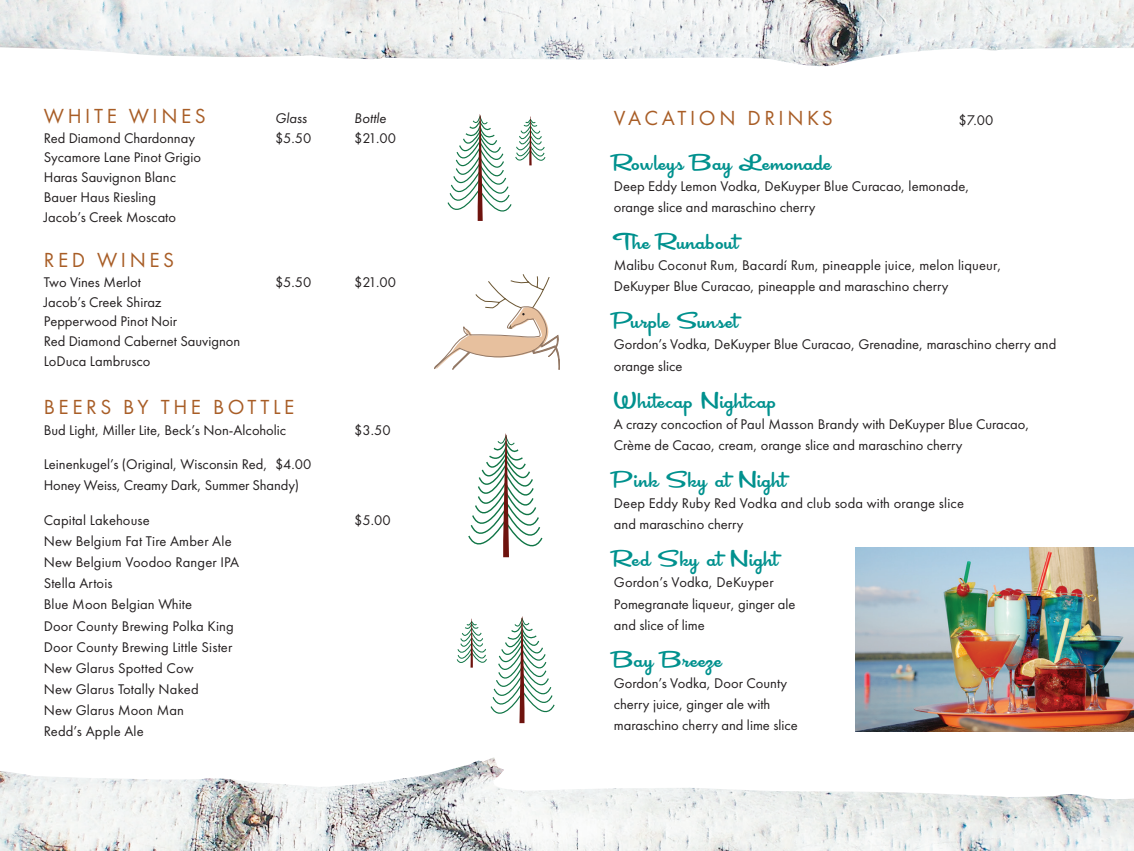
<style>
.page{position:relative;width:1134px;height:851px;background:#fff}
.page>*{position:absolute;margin:0;border:0;box-sizing:border-box;transform-origin:0 0}
.t1{font:23.8px "Cocktail Shaker";letter-spacing:.03em;color:#00918e}
.t2{font:21.18px "Futura PT";letter-spacing:.17em;color:#a85d26}
.t3{font:14.53px/21.2px "Futura PT";color:#231f20}
.t4{font:italic 14.53px "Futura PT";color:#231f20}
</style>
<div class="page">
<img style="left:0;top:0;width:1134px;height:67px">
<img style="left:0;top:757px;width:1134px;height:93px">
<svg style="left:434px;top:274px;width:125px;height:96px"></svg>
<svg style="left:448px;top:114px;width:97px;height:107px"></svg>
<svg style="left:457px;top:616px;width:98px;height:107px"></svg>
<svg style="left:468px;top:433px;width:74px;height:124px"></svg>
<img style="left:855px;top:547px;width:279px;height:184px">
<p class="t2" style="left:44px;top:103px;width:164px">WHITE WINES</p>
<p class="t4" style="left:275px;top:109px;width:33px">Glass</p>
<p class="t4" style="left:354px;top:109px;width:33px">Bottle</p>
<p class="t3" style="left:44px;top:127px;width:153px">Red Diamond Chardonnay</p>
<p class="t3" style="left:275px;top:127px;width:38px">$5.50</p>
<p class="t3" style="left:354px;top:127px;width:43px">$21.00</p>
<p class="t3" style="left:44px;top:147px;width:159px">Sycamore Lane Pinot Grigio</p>
<p class="t3" style="left:44px;top:167px;width:134px">Haras Sauvignon Blanc</p>
<p class="t3" style="left:44px;top:186px;width:114px">Bauer Haus Riesling</p>
<p class="t3" style="left:44px;top:206px;width:134px">Jacob’s Creek Moscato</p>
<p class="t2" style="left:44px;top:247px;width:132px">RED WINES</p>
<p class="t3" style="left:44px;top:271px;width:99px">Two Vines Merlot</p>
<p class="t3" style="left:275px;top:271px;width:38px">$5.50</p>
<p class="t3" style="left:354px;top:271px;width:43px">$21.00</p>
<p class="t3" style="left:44px;top:291px;width:119px">Jacob’s Creek Shiraz</p>
<p class="t3" style="left:44px;top:311px;width:135px">Pepperwood Pinot Noir</p>
<p class="t3" style="left:44px;top:331px;width:198px">Red Diamond Cabernet Sauvignon</p>
<p class="t3" style="left:44px;top:350px;width:108px">LoDuca Lambrusco</p>
<p class="t2" style="left:44px;top:394px;width:252px">BEERS BY THE BOTTLE</p>
<p class="t3" style="left:44px;top:419px;width:244px">Bud Light, Miller Lite, Beck’s Non-Alcoholic</p>
<p class="t3" style="left:354px;top:419px;width:38px">$3.50</p>
<p class="t3" style="left:44px;top:453px;width:269px">Leinenkugel’s (Original, Wisconsin Red, $4.00</p>
<p class="t3" style="left:44px;top:475px;width:257px">Honey Weiss, Creamy Dark, Summer Shandy)</p>
<p class="t3" style="left:44px;top:509px;width:108px">Capital Lakehouse</p>
<p class="t3" style="left:354px;top:509px;width:38px">$5.00</p>
<p class="t3" style="left:44px;top:530px;width:189px">New Belgium Fat Tire Amber Ale</p>
<p class="t3" style="left:44px;top:551px;width:197px">New Belgium Voodoo Ranger IPA</p>
<p class="t3" style="left:44px;top:572px;width:70px">Stella Artois</p>
<p class="t3" style="left:44px;top:594px;width:150px">Blue Moon Belgian White</p>
<p class="t3" style="left:44px;top:615px;width:192px">Door County Brewing Polka King</p>
<p class="t3" style="left:44px;top:636px;width:190px">Door County Brewing Little Sister</p>
<p class="t3" style="left:44px;top:657px;width:152px">New Glarus Spotted Cow</p>
<p class="t3" style="left:44px;top:678px;width:156px">New Glarus Totally Naked</p>
<p class="t3" style="left:44px;top:699px;width:142px">New Glarus Moon Man</p>
<p class="t3" style="left:44px;top:720px;width:102px">Redd’s Apple Ale</p>
<p class="t2" style="left:614px;top:105px;width:220px">VACATION DRINKS</p>
<p class="t3" style="left:958px;top:109px;width:36px">$7.00</p>
<p class="t1" style="left:614px;top:148px;width:218px">Rowleys Bay Lemonade</p>
<p class="t3" style="left:614px;top:175px;width:357px">Deep Eddy Lemon Vodka, DeKuyper Blue Curacao, lemonade, orange slice and maraschino cherry</p>
<p class="t1" style="left:614px;top:228px;width:126px">The Runabout</p>
<p class="t3" style="left:614px;top:254px;width:389px">Malibu Coconut Rum, Bacardí Rum, pineapple juice, melon liqueur,<br>DeKuyper Blue Curacao, pineapple and maraschino cherry</p>
<p class="t1" style="left:614px;top:307px;width:126px">Purple Sunset</p>
<p class="t3" style="left:614px;top:334px;width:444px">Gordon’s Vodka, DeKuyper Blue Curacao, Grenadine, maraschino cherry and orange slice</p>
<p class="t1" style="left:614px;top:386px;width:163px">Whitecap Nightcap</p>
<p class="t3" style="left:614px;top:413px;width:417px">A crazy concoction of Paul Masson Brandy with DeKuyper Blue Curacao,<br>Crème de Cacao, cream, orange slice and maraschino cherry</p>
<p class="t1" style="left:614px;top:466px;width:174px">P ink Sky at Night</p>
<p class="t3" style="left:614px;top:492px;width:352px">Deep Eddy Ruby Red Vodka and club soda with orange slice and maraschino cherry</p>
<p class="t1" style="left:614px;top:545px;width:166px">Red Sky at Night</p>
<p class="t3" style="left:614px;top:572px;width:183px">Gordon’s Vodka, DeKuyper<br>Pomegranate liqueur, ginger ale and slice of lime</p>
<p class="t1" style="left:614px;top:645px;width:109px">Bay Breeze</p>
<p class="t3" style="left:614px;top:672px;width:186px">Gordon’s Vodka, Door County cherry juice, ginger ale with maraschino cherry and lime slice</p>
</div>
